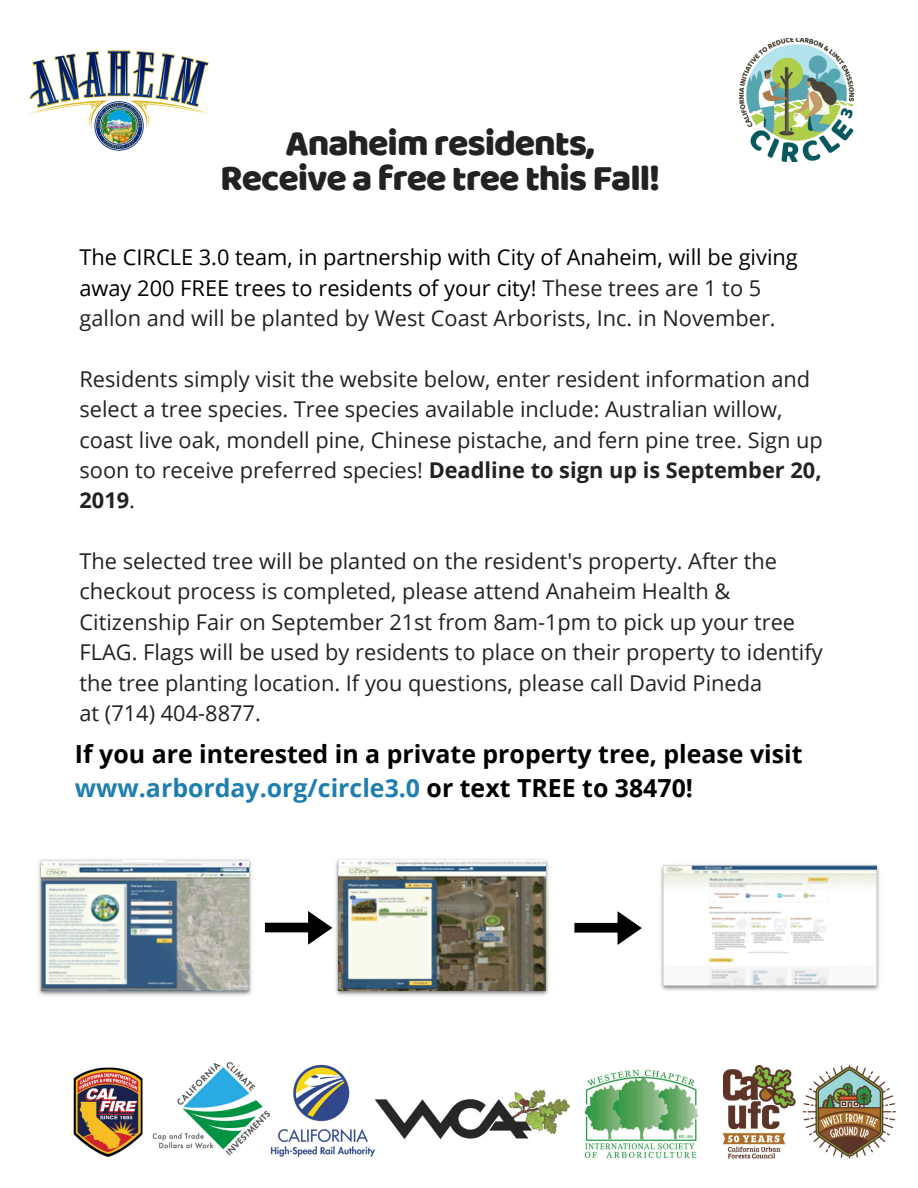
<style>
.page{position:relative;width:918px;height:1188px;background:#fff}
.page>*{position:absolute;margin:0;border:0;box-sizing:border-box;transform-origin:0 0}
.t1{font:37.35px/34.8px "Baloo Bhai";letter-spacing:-.03em;color:#222;text-align:center}
.t2{font:700 24.9px/33.8px "Open Sans";color:#000}
.t3{font:21.75px/30.3px "Open Sans";color:#222}
.t4{font:21.75px/30.3px "Open Sans";color:#000}
.s1{color:#222}
.s2{font-weight:700}
.s3{color:#1f7eb0}
</style>
<div class="page">
<img style="left:73px;top:1062px;width:823px;height:97px">
<img style="left:739px;top:38px;width:115px;height:124px">
<img style="left:38px;top:859px;width:214px;height:137px">
<img style="left:332px;top:859px;width:217px;height:137px">
<img style="left:660px;top:864px;width:220px;height:127px">
<svg style="left:265px;top:911px;width:67px;height:34px"></svg>
<svg style="left:574px;top:911px;width:68px;height:34px"></svg>
<img style="left:28px;top:50px;width:182px;height:101px">
<h1 class="t1" style="left:220px;top:125px;width:442px">Anaheim residents,<br>Receive a free tree this Fall!</h1>
<p class="t4" style="left:79px;top:242px;width:720px">The CIRCLE 3.0 team, in partnership with City of Anaheim, will be giving away 200 FREE trees to residents of your city! <span class="s1">These trees are 1 to 5 gallon and will be planted by West Coast Arborists, Inc. in November.</span></p>
<p class="t3" style="left:79px;top:363px;width:745px">Residents simply visit the website below, enter resident information and select a tree species. Tree species available include: Australian willow, coast live oak, mondell pine, Chinese pistache, and fern pine tree. Sign up soon to receive preferred species! <span class="s2">Deadline to sign up is September 20, 2019</span>.</p>
<p class="t3" style="left:79px;top:545px;width:745px">The selected tree will be planted on the resident's property. After the checkout process is completed, please attend Anaheim Health &amp; Citizenship Fair on September 21st from 8am-1pm to pick up your tree FLAG. Flags will be used by residents to place on their property to identify the tree planting location. If you questions, please call David Pineda<br>at (714) 404-8877.</p>
<p class="t2" style="left:75px;top:737px;width:729px">If you are interested in a private property tree, please visit <span class="s3">www.arborday.org/circle3.0</span> or text TREE to 38470!</p>
</div>
